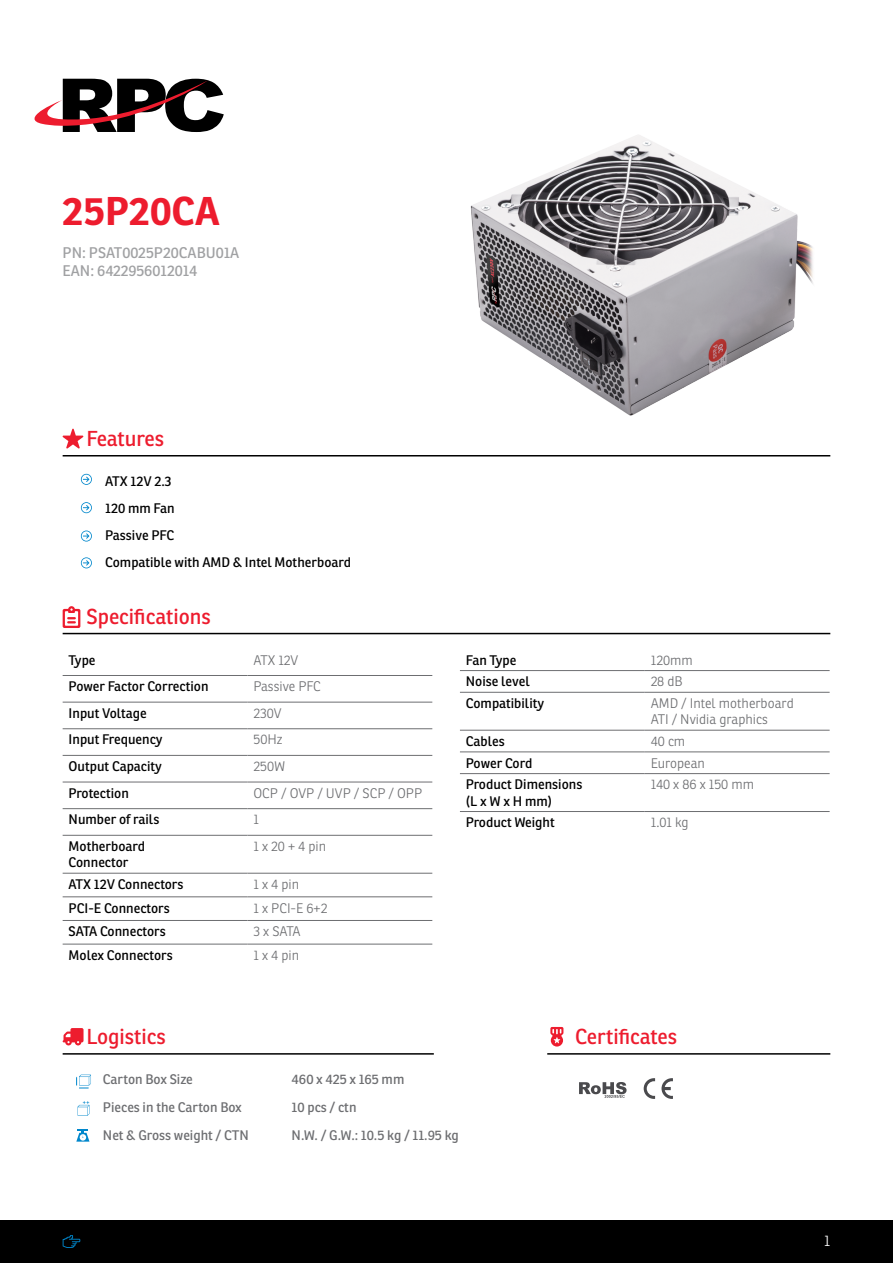
<style>
.page{position:relative;width:893px;height:1263px;background:#fff}
.page>*{position:absolute;margin:0;border:0;box-sizing:border-box;transform-origin:0 0}
.t1{font:700 39px "Ronnia";color:#ed1c2e}
.t2{font:21px "Ronnia";color:#ed1c2e}
.t3{font:15px/18px "Ronnia";color:#a0a1a3}
.t4{font:300 15px "Ronnia";color:#fff}
.t5{font:13.5px/27px "Ronnia";color:#000}
.t6{font:300 13.5px/16.2px "Ronnia";color:#6d6e71}
.t7{font:13.5px "Ronnia";color:#6d6e71}
</style>
<div class="page">
<div style="left:0;top:1220px;width:893px;height:43px;background:#000"></div>
<svg style="left:63px;top:1235px;width:17px;height:13px"></svg>
<svg style="left:34px;top:79px;width:190px;height:53px"></svg>
<svg style="left:81px;top:474px;width:11px;height:11px"></svg>
<svg style="left:81px;top:502px;width:11px;height:11px"></svg>
<svg style="left:81px;top:530px;width:11px;height:12px"></svg>
<svg style="left:81px;top:557px;width:11px;height:11px"></svg>
<svg style="left:63px;top:429px;width:20px;height:19px"></svg>
<svg style="left:63px;top:606px;width:17px;height:22px"></svg>
<svg style="left:63px;top:1028px;width:21px;height:17px"></svg>
<svg style="left:550px;top:1027px;width:13px;height:19px"></svg>
<hr style="left:63px;top:675px;width:184px;height:1px;background:#6d6e71">
<hr style="left:247px;top:675px;width:185px;height:1px;background:#6d6e71">
<hr style="left:63px;top:702px;width:184px;height:1px;background:#6d6e71">
<hr style="left:247px;top:702px;width:185px;height:1px;background:#6d6e71">
<hr style="left:63px;top:728px;width:184px;height:1px;background:#6d6e71">
<hr style="left:247px;top:728px;width:185px;height:1px;background:#6d6e71">
<hr style="left:63px;top:755px;width:184px;height:1px;background:#6d6e71">
<hr style="left:247px;top:755px;width:185px;height:1px;background:#6d6e71">
<hr style="left:63px;top:782px;width:184px;height:1px;background:#6d6e71">
<hr style="left:247px;top:782px;width:185px;height:1px;background:#6d6e71">
<hr style="left:63px;top:808px;width:184px;height:1px;background:#6d6e71">
<hr style="left:247px;top:808px;width:185px;height:1px;background:#6d6e71">
<hr style="left:63px;top:835px;width:184px;height:1px;background:#6d6e71">
<hr style="left:247px;top:835px;width:185px;height:1px;background:#6d6e71">
<hr style="left:63px;top:873px;width:184px;height:1px;background:#6d6e71">
<hr style="left:247px;top:873px;width:185px;height:1px;background:#6d6e71">
<hr style="left:63px;top:896px;width:184px;height:1px;background:#6d6e71">
<hr style="left:247px;top:896px;width:185px;height:1px;background:#6d6e71">
<hr style="left:63px;top:920px;width:184px;height:1px;background:#6d6e71">
<hr style="left:247px;top:920px;width:185px;height:1px;background:#6d6e71">
<hr style="left:63px;top:944px;width:184px;height:1px;background:#6d6e71">
<hr style="left:247px;top:944px;width:185px;height:1px;background:#6d6e71">
<hr style="left:460px;top:670px;width:185px;height:1px;background:#6d6e71">
<hr style="left:645px;top:670px;width:185px;height:1px;background:#6d6e71">
<hr style="left:460px;top:692px;width:185px;height:1px;background:#6d6e71">
<hr style="left:645px;top:692px;width:185px;height:1px;background:#6d6e71">
<hr style="left:460px;top:730px;width:185px;height:1px;background:#6d6e71">
<hr style="left:645px;top:730px;width:185px;height:1px;background:#6d6e71">
<hr style="left:460px;top:752px;width:185px;height:1px;background:#6d6e71">
<hr style="left:645px;top:752px;width:185px;height:1px;background:#6d6e71">
<hr style="left:460px;top:773px;width:185px;height:1px;background:#6d6e71">
<hr style="left:645px;top:773px;width:185px;height:1px;background:#6d6e71">
<hr style="left:460px;top:811px;width:185px;height:1px;background:#6d6e71">
<hr style="left:645px;top:811px;width:185px;height:1px;background:#6d6e71">
<hr style="left:63px;top:633px;width:767px;height:1px;background:#000">
<hr style="left:63px;top:455px;width:767px;height:1px;background:#000">
<hr style="left:63px;top:1053px;width:371px;height:2px;background:#000">
<hr style="left:547px;top:1053px;width:283px;height:2px;background:#000">
<svg style="left:76px;top:1075px;width:15px;height:14px"></svg>
<svg style="left:78px;top:1101px;width:11px;height:15px"></svg>
<svg style="left:76px;top:1129px;width:13px;height:13px"></svg>
<svg style="left:579px;top:1082px;width:48px;height:16px"></svg>
<img style="left:470px;top:135px;width:343px;height:281px">
<svg style="left:644px;top:1078px;width:11px;height:21px"></svg>
<svg style="left:661px;top:1078px;width:12px;height:21px"></svg>
<h1 class="t1" style="left:63px;top:186px;width:159px">25P20CA</h1>
<p class="t3" style="left:63px;top:243px;width:178px">PN: PSAT0025P20CABU01A<br>EAN: 6422956012014</p>
<h2 class="t2" style="left:86px;top:425px;width:79px">Features</h2>
<p class="t5" style="left:105px;top:467px;width:247px">ATX 12V 2.3<br>120 mm Fan<br>Passive PFC<br>Compatible with AMD &amp; Intel Motherboard</p>
<h2 class="t2" style="left:86px;top:604px;width:126px">Specifications</h2>
<p class="t5" style="left:69px;top:646px;width:28px">Type</p>
<p class="t6" style="left:253px;top:652px;width:46px">ATX 12V</p>
<p class="t5" style="left:69px;top:673px;width:141px">Power Factor Correction</p>
<p class="t6" style="left:253px;top:678px;width:69px">Passive PFC</p>
<p class="t5" style="left:69px;top:699px;width:80px">Input Voltage</p>
<p class="t6" style="left:253px;top:705px;width:30px">230V</p>
<p class="t5" style="left:69px;top:726px;width:95px">Input Frequency</p>
<p class="t6" style="left:253px;top:731px;width:30px">50Hz</p>
<p class="t5" style="left:69px;top:753px;width:95px">Output Capacity</p>
<p class="t6" style="left:253px;top:758px;width:33px">250W</p>
<p class="t5" style="left:69px;top:779px;width:62px">Protection</p>
<p class="t6" style="left:253px;top:785px;width:170px">OCP / OVP / UVP / SCP / OPP</p>
<p class="t5" style="left:69px;top:806px;width:92px">Number of rails</p>
<p class="t6" style="left:253px;top:811px;width:7px">1</p>
<p class="t5" style="left:69px;top:838px;width:78px;line-height:16.2px">Motherboard<br>Connector</p>
<p class="t6" style="left:253px;top:838px;width:74px">1 x 20 + 4 pin</p>
<p class="t5" style="left:69px;top:870px;width:117px">ATX 12V Connectors</p>
<p class="t6" style="left:253px;top:876px;width:47px">1 x 4 pin</p>
<p class="t5" style="left:69px;top:894px;width:103px">PCI-E Connectors</p>
<p class="t6" style="left:253px;top:900px;width:75px">1 x PCI-E 6+2</p>
<p class="t5" style="left:69px;top:918px;width:99px">SATA Connectors</p>
<p class="t6" style="left:253px;top:923px;width:49px">3 x SATA</p>
<p class="t5" style="left:69px;top:941px;width:106px">Molex Connectors</p>
<p class="t6" style="left:253px;top:947px;width:47px">1 x 4 pin</p>
<p class="t5" style="left:466px;top:646px;width:52px">Fan Type</p>
<p class="t6" style="left:651px;top:652px;width:44px">120mm</p>
<p class="t5" style="left:466px;top:668px;width:65px">Noise level</p>
<p class="t6" style="left:651px;top:673px;width:33px">28 dB</p>
<p class="t5" style="left:466px;top:690px;width:80px">Compatibility</p>
<p class="t6" style="left:651px;top:695px;width:145px">AMD / Intel motherboard<br>ATI / Nvidia graphics</p>
<p class="t5" style="left:466px;top:727px;width:40px">Cables</p>
<p class="t6" style="left:651px;top:733px;width:36px">40 cm</p>
<p class="t5" style="left:466px;top:749px;width:68px">Power Cord</p>
<p class="t6" style="left:651px;top:755px;width:56px">European</p>
<p class="t5" style="left:466px;top:776px;width:118px;line-height:16.2px">Product Dimensions (L x W x H mm)</p>
<p class="t6" style="left:651px;top:776px;width:105px">140 x 86 x 150 mm</p>
<p class="t5" style="left:466px;top:809px;width:90px">Product Weight</p>
<p class="t6" style="left:651px;top:814px;width:39px">1.01 kg</p>
<h2 class="t2" style="left:86px;top:1023px;width:81px">Logistics</h2>
<h2 class="t2" style="left:575px;top:1023px;width:104px">Certificates</h2>
<p class="t7" style="left:103px;top:1071px;width:91px">Carton Box Size</p>
<p class="t7" style="left:292px;top:1071px;width:114px">460 x 425 x 165 mm</p>
<p class="t7" style="left:103px;top:1098px;width:140px">Pieces in the Carton Box</p>
<p class="t7" style="left:292px;top:1098px;width:66px">10 pcs / ctn</p>
<p class="t7" style="left:103px;top:1126px;width:147px">Net &amp; Gross weight / CTN</p>
<p class="t7" style="left:292px;top:1126px;width:169px">N.W. / G.W.: 10.5 kg / 11.95 kg</p>
<p class="t4" style="left:824px;top:1231px;width:8px">1</p>
</div>
